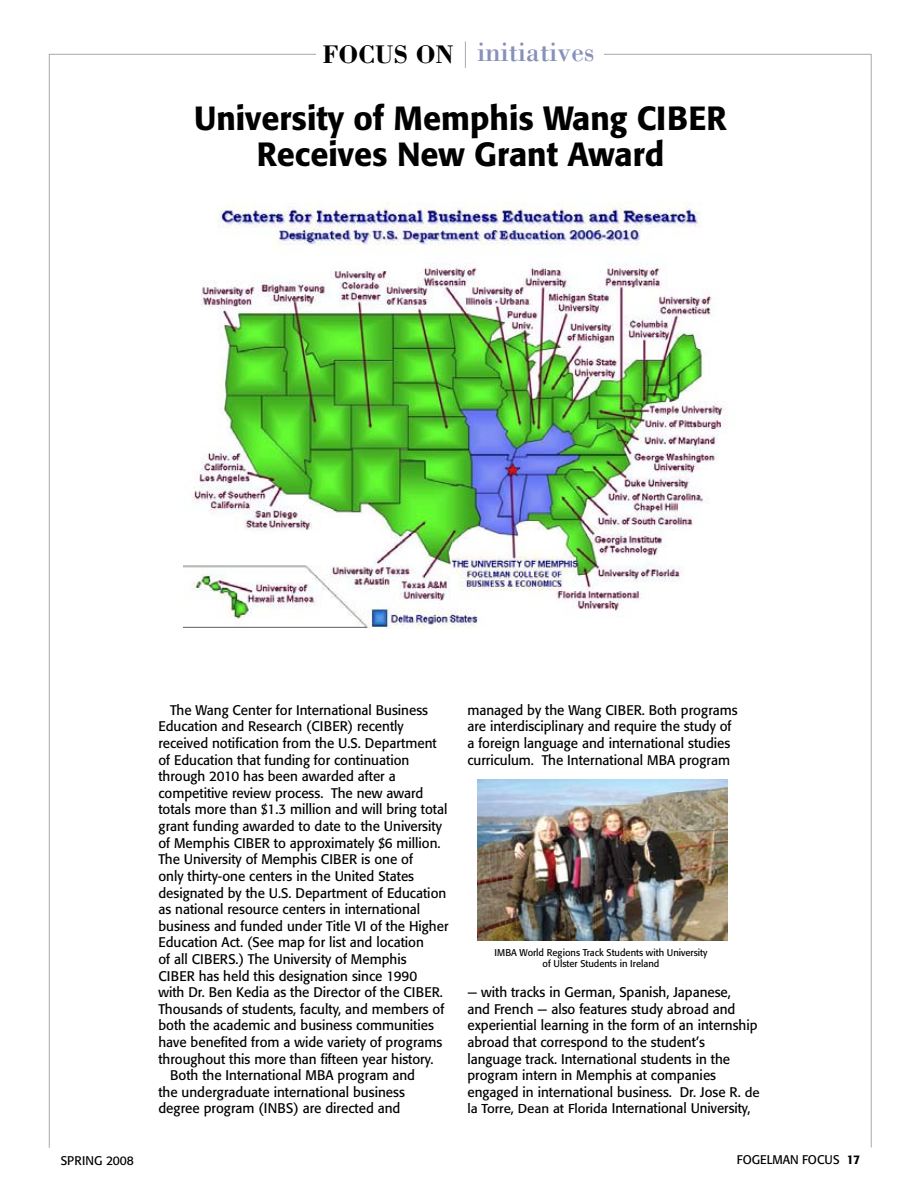
<style>
.page{position:relative;width:918px;height:1188px;background:#fff}
.page>*{position:absolute;margin:0;border:0;box-sizing:border-box;transform-origin:0 0}
.t1{font:500 33.15px/36px "Formata";color:#000;text-align:center}
.t2{font:29.1px "Bodoni";color:#8790b9}
.t3{font:13.8px/16.6px "Formata";color:#000}
.t4{font:12.45px "Formata";color:#000}
.t5{font:9.75px/11.7px "Formata";color:#000;text-align:center}
.s1{font-weight:700;font-size:26.25px;color:#000}
.s2{font-size:12.75px}
.s3{font-weight:500}
</style>
<div class="page">
<svg style="left:465px;top:42px;width:1px;height:26px"></svg>
<img style="left:184px;top:202px;width:543px;height:426px">
<img style="left:477px;top:780px;width:250px;height:161px">
<h2 class="t2" style="left:323px;top:34px;width:274px"><span class="s1">FOCUS ON</span> initiatives</h2>
<h1 class="t1" style="left:194px;top:100px;width:534px">University of Memphis Wang CIBER<br>Receives New Grant Award</h1>
<p class="t3" style="left:170px;top:702px;width:259px">The Wang Center for International Business</p>
<p class="t3" style="left:158px;top:718px;width:247px">Education and Research (CIBER) recently</p>
<p class="t3" style="left:158px;top:735px;width:280px">received notification from the U.S. Department</p>
<p class="t3" style="left:158px;top:751px;width:252px">of Education that funding for continuation</p>
<p class="t3" style="left:158px;top:768px;width:239px">through 2010 has been awarded after a</p>
<p class="t3" style="left:158px;top:785px;width:266px">competitive review process. The new award</p>
<p class="t3" style="left:158px;top:801px;width:291px">totals more than $1.3 million and will bring total</p>
<p class="t3" style="left:158px;top:818px;width:285px">grant funding awarded to date to the University</p>
<p class="t3" style="left:158px;top:834px;width:284px">of Memphis CIBER to approximately $6 million.</p>
<p class="t3" style="left:158px;top:851px;width:256px">The University of Memphis CIBER is one of</p>
<p class="t3" style="left:158px;top:868px;width:257px">only thirty-one centers in the United States</p>
<p class="t3" style="left:158px;top:884px;width:289px">designated by the U.S. Department of Education</p>
<p class="t3" style="left:158px;top:901px;width:263px">as national resource centers in international</p>
<p class="t3" style="left:158px;top:918px;width:292px">business and funded under Title VI of the Higher</p>
<p class="t3" style="left:158px;top:934px;width:267px">Education Act. (See map for list and location</p>
<p class="t3" style="left:158px;top:951px;width:250px">of all CIBERS.) The University of Memphis</p>
<p class="t3" style="left:158px;top:967px;width:260px">CIBER has held this designation since 1990</p>
<p class="t3" style="left:158px;top:984px;width:286px">with Dr. Ben Kedia as the Director of the CIBER.</p>
<p class="t3" style="left:158px;top:1001px;width:287px">Thousands of students, faculty, and members of</p>
<p class="t3" style="left:158px;top:1017px;width:277px">both the academic and business communities</p>
<p class="t3" style="left:158px;top:1034px;width:286px">have benefited from a wide variety of programs</p>
<p class="t3" style="left:158px;top:1050px;width:277px">throughout this more than fifteen year history.</p>
<p class="t3" style="left:170px;top:1067px;width:246px">Both the International MBA program and</p>
<p class="t3" style="left:158px;top:1084px;width:248px">the undergraduate international business</p>
<p class="t3" style="left:158px;top:1100px;width:244px">degree program (INBS) are directed and</p>
<p class="t3" style="left:467px;top:702px;width:272px">managed by the Wang CIBER. Both programs are interdisciplinary and require the study of a foreign language and international studies curriculum. The International MBA program</p>
<p class="t5" style="left:494px;top:946px;width:215px">IMBA World Regions Track Students with University of Ulster Students in Ireland</p>
<p class="t3" style="left:467px;top:984px;width:294px">— with tracks in German, Spanish, Japanese,<br>and French — also features study abroad and experiential learning in the form of an internship abroad that correspond to the student’s language track. International students in the program intern in Memphis at companies engaged in international business. Dr. Jose R. <span class="s2">de la Torre, Dean at Florida</span> International University,</p>
<p class="t4" style="left:61px;top:1153px;width:75px">SPRING 2008</p>
<p class="t4" style="left:737px;top:1152px;width:125px">FOGELMAN FOCUS <span class="s3">17</span></p>
</div>
